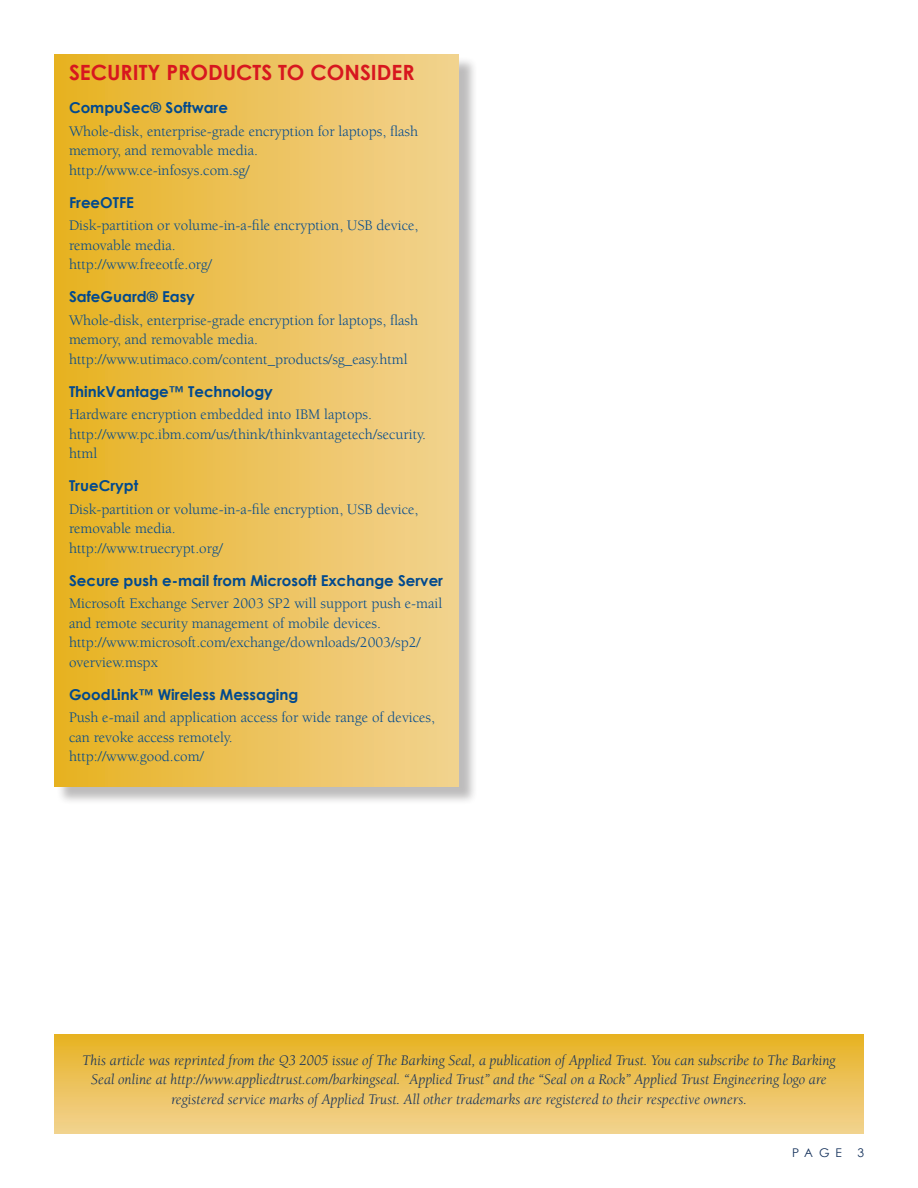
<style>
.page{position:relative;width:918px;height:1188px;background:#fff}
.page>*{position:absolute;margin:0;border:0;box-sizing:border-box;transform-origin:0 0}
.t1{font:700 21px "Century Gothic";color:#d7171f}
.t2{font:15px/19.5px "Berkeley";color:#01498e}
.t3{font:italic 15px/19.5px "Berkeley";color:#14315b;text-align:center}
.t4{font:700 15px "Century Gothic";color:#01498e}
.t5{font:12px "Century Gothic";color:#14315b}
</style>
<div class="page">
<div style="left:54px;top:1034px;width:810px;height:100px;background:linear-gradient(to bottom,#e7b222,#f2d291)"></div>
<div style="left:56px;top:56px;width:422px;height:749px;background:#231f20;opacity:.3"></div>
<div style="left:54px;top:54px;width:405px;height:733px;background:linear-gradient(to right,#e7b221,#f2d392)"></div>
<h1 class="t1" style="left:69px;top:59px;width:347px">Security products to consider</h1>
<p class="t4" style="left:69px;top:98px;width:160px">CompuSec® Software</p>
<p class="t2" style="left:69px;top:122px;width:351px">Whole-disk, enterprise-grade encryption for laptops, flash memory, and removable media. http://www.ce-infosys.com.sg/</p>
<p class="t4" style="left:69px;top:193px;width:65px">FreeOTFE</p>
<p class="t2" style="left:69px;top:216px;width:351px">Disk-partition or volume-in-a-file encryption, USB device, removable media.<br>http://www.freeotfe.org/</p>
<p class="t4" style="left:69px;top:287px;width:127px">SafeGuard® Easy</p>
<p class="t2" style="left:69px;top:311px;width:351px">Whole-disk, enterprise-grade encryption for laptops, flash memory, and removable media. http://www.utimaco.com/content_products/sg_easy.html</p>
<p class="t4" style="left:69px;top:382px;width:205px">ThinkVantage™ Technology</p>
<p class="t2" style="left:69px;top:405px;width:358px">Hardware encryption embedded into IBM laptops. http://www.pc.ibm.com/us/think/thinkvantagetech/security. html</p>
<p class="t4" style="left:69px;top:476px;width:71px">TrueCrypt</p>
<p class="t2" style="left:69px;top:500px;width:351px">Disk-partition or volume-in-a-file encryption, USB device, removable media.<br>http://www.truecrypt.org/</p>
<p class="t4" style="left:69px;top:571px;width:376px">Secure push e-mail from Microsoft Exchange Server</p>
<p class="t2" style="left:69px;top:594px;width:375px">Microsoft Exchange Server 2003 SP2 will support push e-mail and remote security management of mobile devices. http://www.microsoft.com/exchange/downloads/2003/sp2/ overview.mspx</p>
<p class="t4" style="left:69px;top:685px;width:231px">GoodLink™ Wireless Messaging</p>
<p class="t2" style="left:69px;top:708px;width:368px">Push e-mail and application access for wide range of devices, can revoke access remotely.<br>http://www.good.com/</p>
<p class="t3" style="left:82px;top:1051px;width:755px">This article was reprinted from the Q3 2005 issue of The Barking Seal, a publication of Applied Trust. You can subscribe to The Barking<br>Seal online at http://www.appliedtrust.com/barkingseal. “Applied Trust” and the “Seal on a Rock” Applied Trust Engineering logo are registered service marks of Applied Trust. All other trademarks are registered to their respective owners.</p>
<p class="t5" style="left:792px;top:1145px;width:51px">PAGE</p>
<p class="t5" style="left:857px;top:1145px;width:8px">3</p>
</div>
